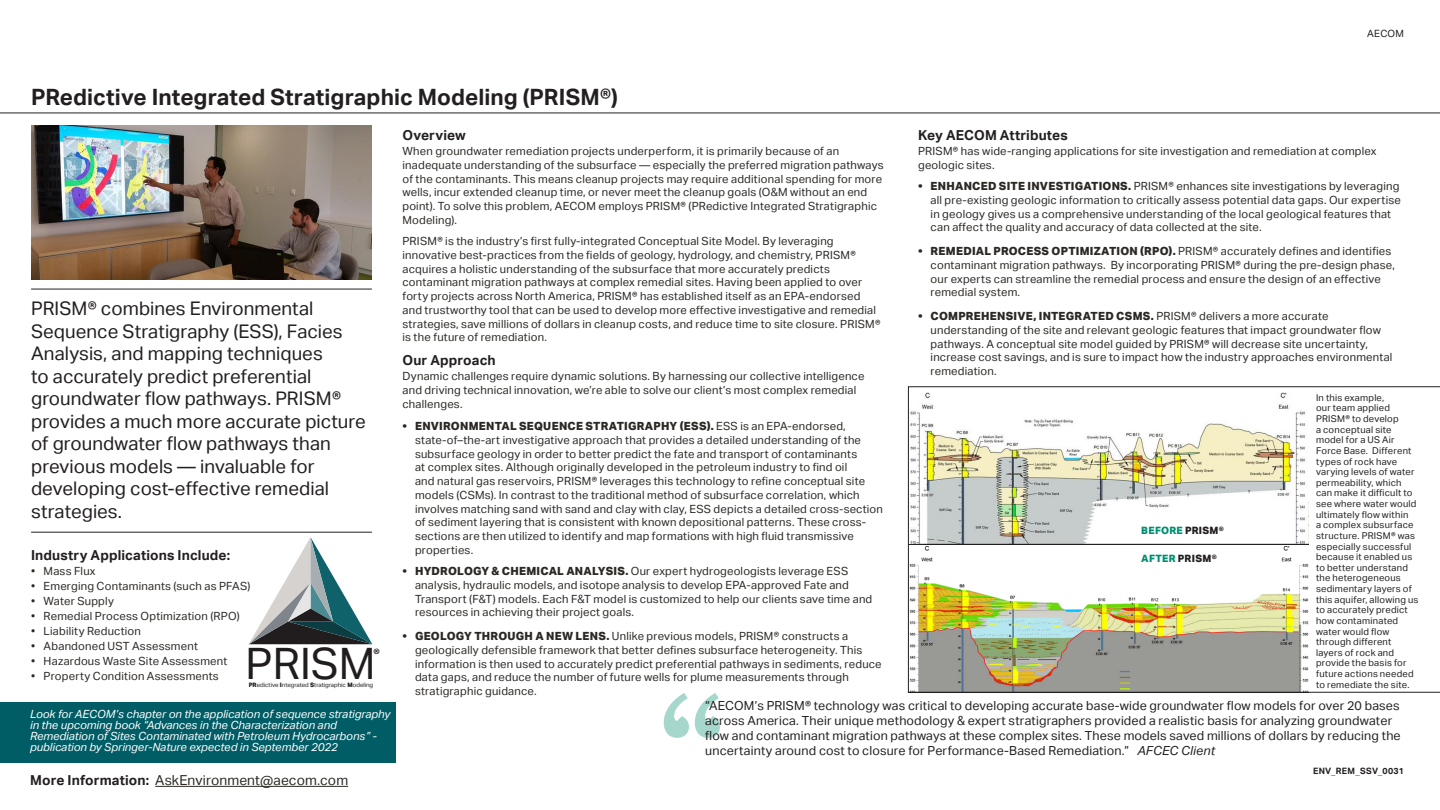
<style>
.page{position:relative;width:1440px;height:810px;background:#fff}
.page>*{position:absolute;margin:0;border:0;box-sizing:border-box;transform-origin:0 0}
.t1{font:43.38px "AECOM Sans";color:#211d1e}
.CV_Heading_Large_A_B{font:700 22.5px "AECOM Sans";color:#231f20}
.Intro_Text_02_A_Reg{font:18.75px/22.5px "AECOM Sans";color:#231f20}
.t2{font:16.62px "Myriad Pro";color:#040503}
.Heading_08_A_Bd_11_1{font:700 13.75px "AECOM Sans";letter-spacing:.01em;color:#231f20}
.Heading_08_A_Bd_11_1-2{font:13.75px "AECOM Sans";letter-spacing:.005em;color:#2b2824}
.Heading_08_A_Bd_12_1{font:12.5px/15px "AECOM Sans";letter-spacing:.01em;color:#231f20}
.MAIN_BODY_TEXT_9_11{font:11.25px/13.8px "AECOM Sans";letter-spacing:.015em;color:#2b2824}
.t3{font:italic 11.25px/11.2px "AECOM Sans";color:#fff}
.t4{font:800 10.12px "AECOM Sans";letter-spacing:.025em;color:#008f71}
.t5{font:800 10.12px "AECOM Sans";letter-spacing:.025em;color:#231f20}
.Header___Footer_Left{font:10px "AECOM Sans";letter-spacing:.02em;color:#231f20}
.t6{font:9.38px/10.6px "AECOM Sans";letter-spacing:.025em;color:#231f20}
.Page_Number_Right_A{font:700 8.75px "AECOM Sans";letter-spacing:.035em;color:#231f20}
.t7{font:6.12px "AECOM Sans";color:#211d1e}
.s1{font-weight:800}
.s2{color:#231f20}
.s3{color:#008f71}
.s4{font-weight:700;color:#231f20}
.s5{font-style:italic}
</style>
<div class="page">
<div style="left:0;top:702px;width:396px;height:61px;background:#005d66"></div>
<svg style="left:664px;top:693px;width:56px;height:45px"></svg>
<hr style="left:155px;top:786px;width:193px;height:1px;background:#2b2824">
<hr style="left:0;top:113px;width:1440px;height:1px;background:#231f20">
<img style="left:31px;top:126px;width:341px;height:154px">
<hr style="left:31px;top:289px;width:341px;height:1px;background:#231f20">
<hr style="left:31px;top:532px;width:341px;height:1px;background:#231f20">
<svg style="left:249px;top:537px;width:123px;height:107px"></svg>
<svg style="left:908px;top:386px;width:532px;height:307px"></svg>
<p class="CV_Heading_Large_A_B" style="left:31px;top:84px;width:588px">PRedictive Integrated Stratigraphic Modeling (PRISM®)</p>
<p class="Heading_08_A_Bd_11_1" style="left:403px;top:127px;width:65px">Overview</p>
<p class="MAIN_BODY_TEXT_9_11" style="left:403px;top:144px;width:483px">When groundwater remediation projects underperform, it is primarily because of an inadequate understanding of the subsurface — especially the preferred migration pathways of the contaminants. This means cleanup projects may require additional spending for more wells, incur extended cleanup time, or never meet the cleanup goals (O&amp;M without an end point). To solve this problem, AECOM employs PRISM® (PRedictive Integrated Stratigraphic Modeling).</p>
<p class="MAIN_BODY_TEXT_9_11" style="left:403px;top:234px;width:479px">PRISM® is the industry’s first fully-integrated Conceptual Site Model. By leveraging innovative best-practices from the fields of geology, hydrology, and chemistry, PRISM® acquires a holistic understanding of the subsurface that more accurately predicts contaminant migration pathways at complex remedial sites. Having been applied to over forty projects across North America, PRISM® has established itself as an EPA-endorsed and trustworthy tool that can be used to develop more effective investigative and remedial strategies, save millions of dollars in cleanup costs, and reduce time to site closure. PRISM® is the future of remediation.</p>
<p class="Heading_08_A_Bd_11_1" style="left:403px;top:352px;width:95px">Our Approach</p>
<p class="MAIN_BODY_TEXT_9_11" style="left:403px;top:369px;width:463px">Dynamic challenges require dynamic solutions. By harnessing our collective intelligence and driving technical innovation, we’re able to solve our client’s most complex remedial challenges.</p>
<p class="MAIN_BODY_TEXT_9_11" style="left:415px;top:419px;width:469px;text-indent:-13px"><span class="s1">• ENVIRONMENTAL SEQUENCE STRATIGRAPHY (ESS).</span> ESS is an EPA-endorsed, state-of–the-art investigative approach that provides a detailed understanding of the subsurface geology in order to better predict the fate and transport of contaminants<br>at complex sites. Although originally developed in the petroleum industry to find oil<br>and natural gas reservoirs, PRISM® leverages this technology to refine conceptual site models (CSMs). In contrast to the traditional method of subsurface correlation, which involves matching sand with sand and clay with clay, ESS depicts a detailed cross-section of sediment layering that is consistent with known depositional patterns. These cross&shy;sections are then utilized to identify and map formations with high fluid transmissive properties.</p>
<p class="MAIN_BODY_TEXT_9_11" style="left:415px;top:564px;width:459px;text-indent:-12px"><span class="s1">• HYDROLOGY &amp; CHEMICAL ANALYSIS.</span> Our expert hydrogeologists leverage ESS analysis, hydraulic models, and isotope analysis to develop EPA-approved Fate and Transport (F&amp;T) models. Each F&amp;T model is customized to help our clients save time and resources in achieving their project goals.</p>
<p class="MAIN_BODY_TEXT_9_11" style="left:415px;top:629px;width:468px;text-indent:-12px"><span class="s1">• GEOLOGY THROUGH A NEW LENS.</span> Unlike previous models, PRISM® constructs a geologically defensible framework that better defines subsurface heterogeneity. This information is then used to accurately predict preferential pathways in sediments, reduce data gaps, and reduce the number of future wells for plume measurements through stratigraphic guidance.</p>
<p class="Intro_Text_02_A_Reg" style="left:31px;top:297px;width:336px">PRISM® combines Environmental Sequence Stratigraphy (ESS), Facies Analysis, and mapping techniques<br>to accurately predict preferential groundwater flow pathways. PRISM® provides a much more accurate picture of groundwater flow pathways than previous models — invaluable for developing cost-effective remedial strategies.</p>
<p class="Heading_08_A_Bd_11_1" style="left:31px;top:547px;width:200px">Industry Applications Include:</p>
<p class="MAIN_BODY_TEXT_9_11" style="left:31px;top:564px;width:66px">• Mass Flux</p>
<p class="MAIN_BODY_TEXT_9_11" style="left:31px;top:579px;width:221px">• Emerging Contaminants (such as PFAS)</p>
<p class="MAIN_BODY_TEXT_9_11" style="left:31px;top:594px;width:84px">• Water Supply</p>
<p class="MAIN_BODY_TEXT_9_11" style="left:31px;top:609px;width:210px">• Remedial Process Optimization (RPO)</p>
<p class="MAIN_BODY_TEXT_9_11" style="left:31px;top:624px;width:111px">• Liability Reduction</p>
<p class="MAIN_BODY_TEXT_9_11" style="left:31px;top:639px;width:168px">• Abandoned UST Assessment</p>
<p class="MAIN_BODY_TEXT_9_11" style="left:31px;top:654px;width:198px">• Hazardous Waste Site Assessment</p>
<p class="MAIN_BODY_TEXT_9_11" style="left:31px;top:669px;width:189px">• Property Condition Assessments</p>
<p class="t1" style="left:246px;top:638px;width:131px">PRISM</p>
<p class="t7" style="left:249px;top:681px;width:126px"><span class="s1">PR</span>edictive <span class="s1">I</span>ntegrated <span class="s1">S</span>tratigraphic <span class="s1">M</span>odeling</p>
<p class="t2" style="left:373px;top:644px;width:8px">®</p>
<p class="Header___Footer_Left" style="left:1367px;top:27px;width:38px">AECOM</p>
<p class="Heading_08_A_Bd_11_1" style="left:918px;top:127px;width:151px">Key AECOM Attributes</p>
<p class="MAIN_BODY_TEXT_9_11" style="left:918px;top:144px;width:460px">PRISM® has wide-ranging applications for site investigation and remediation at complex geologic sites.</p>
<p class="MAIN_BODY_TEXT_9_11" style="left:931px;top:179px;width:472px;text-indent:-12px"><span class="s1">• ENHANCED SITE INVESTIGATIONS.</span> PRISM® enhances site investigations by leveraging all pre-existing geologic information to critically assess potential data gaps. Our expertise in geology gives us a comprehensive understanding of the local geological features that can affect the quality and accuracy of data collected at the site.</p>
<p class="MAIN_BODY_TEXT_9_11" style="left:931px;top:244px;width:466px;text-indent:-12px"><span class="s1">• REMEDIAL PROCESS OPTIMIZATION (RPO).</span> PRISM® accurately defines and identifies contaminant migration pathways. By incorporating PRISM® during the pre-design phase, our experts can streamline the remedial process and ensure the design of an effective remedial system.</p>
<p class="MAIN_BODY_TEXT_9_11" style="left:931px;top:309px;width:463px;text-indent:-12px"><span class="s1">• COMPREHENSIVE, INTEGRATED CSMS.</span> PRISM® delivers a more accurate understanding of the site and relevant geologic features that impact groundwater flow pathways. A conceptual site model guided by PRISM® will decrease site uncertainty, increase cost savings, and is sure to impact how the industry approaches environmental remediation.</p>
<p class="t4" style="left:1141px;top:523px;width:84px">BEFORE <span class="s2">PRISM®</span></p>
<p class="t5" style="left:1141px;top:552px;width:77px"><span class="s3">AFTER</span> PRISM®</p>
<p class="t6" style="left:1316px;top:392px;width:104px">In this example,<br>our team applied<br>PRISM® to develop<br>a conceptual site model for a US Air<br>Force Base. Different types of rock have varying levels of water permeability, which can make it difficult to see where water would ultimately flow within<br>a complex subsurface structure. PRISM® was especially successful because it enabled us to better understand the heterogeneous sedimentary layers of this aquifer, allowing us to accurately predict how contaminated water would flow through different layers of rock and provide the basis for future actions needed to remediate the site.</p>
<p class="t3" style="left:30px;top:708px;width:362px">Look for AECOM’s chapter on the application of sequence stratigraphy in the upcoming book “Advances in the Characterization and Remediation of Sites Contaminated with Petroleum Hydrocarbons” - publication by Springer-Nature expected in September 2022</p>
<p class="Heading_08_A_Bd_11_1-2" style="left:30px;top:772px;width:319px"><span class="s4">More Information:</span> AskEnvironment@aecom.com</p>
<p class="Heading_08_A_Bd_12_1" style="left:705px;top:698px;width:697px">“AECOM’s PRISM® technology was critical to developing accurate base-wide groundwater flow models for over 20 bases across America. Their unique methodology &amp; expert stratigraphers provided a realistic basis for analyzing groundwater flow and contaminant migration pathways at these complex sites. These models saved millions of dollars by reducing the uncertainty around cost to closure for Performance-Based Remediation.” <span class="s5">AFCEC Client</span></p>
<p class="Page_Number_Right_A" style="left:1313px;top:766px;width:92px">ENV_REM_SSV_0031</p>
</div>
